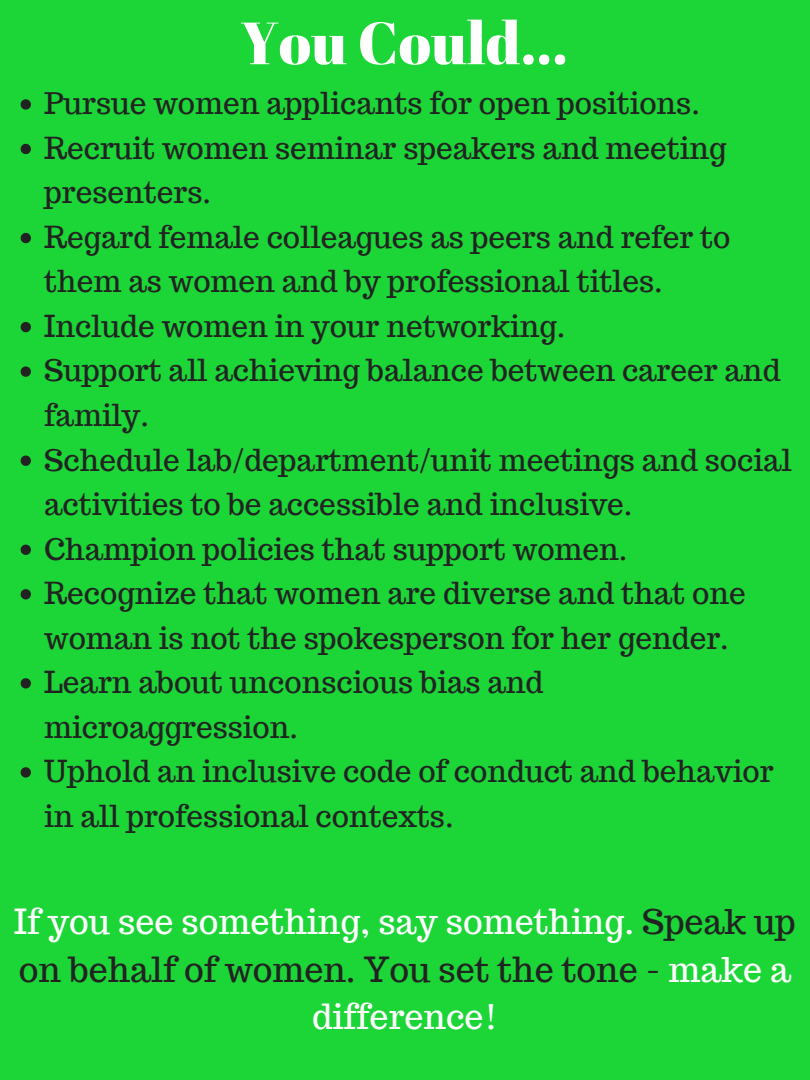
<style>
.page{position:relative;width:810px;height:1080px;background:#1cd637}
.page>*{position:absolute;margin:0;border:0;box-sizing:border-box;transform-origin:0 0}
.t1{font:59.44px "Abril Fatface";color:#fff}
.t2{font:33.94px/47.4px "Trocchi";color:#fff;text-align:center}
.t3{font:29.69px/44.5px "Trocchi";color:#222}
.s1{color:#222}
</style>
<div class="page">
<svg style="left:21px;top:99px;width:10px;height:11px"></svg>
<svg style="left:21px;top:144px;width:10px;height:10px"></svg>
<svg style="left:21px;top:233px;width:10px;height:10px"></svg>
<svg style="left:21px;top:322px;width:10px;height:10px"></svg>
<svg style="left:21px;top:366px;width:10px;height:11px"></svg>
<svg style="left:21px;top:456px;width:10px;height:10px"></svg>
<svg style="left:21px;top:545px;width:10px;height:10px"></svg>
<svg style="left:21px;top:589px;width:10px;height:10px"></svg>
<svg style="left:21px;top:678px;width:10px;height:11px"></svg>
<svg style="left:21px;top:767px;width:10px;height:11px"></svg>
<h1 class="t1" style="left:241px;top:1px;width:329px">You Could…</h1>
<p class="t3" style="left:44px;top:81px;width:749px">Pursue women applicants for open positions.<br>Recruit women seminar speakers and meeting presenters.<br>Regard female colleagues as peers and refer to them as women and by professional titles.<br>Include women in your networking.<br>Support all achieving balance between career and family.<br>Schedule lab/department/unit meetings and social activities to be accessible and inclusive.<br>Champion policies that support women.<br>Recognize that women are diverse and that one woman is not the spokesperson for her gender.<br>Learn about unconscious bias and microaggression.<br>Uphold an inclusive code of conduct and behavior in all professional contexts.</p>
<p class="t2" style="left:14px;top:898px;width:783px">If you see something, say something. <span class="s1">Speak up on behalf of women. You set the tone -</span> make a difference!</p>
</div>
